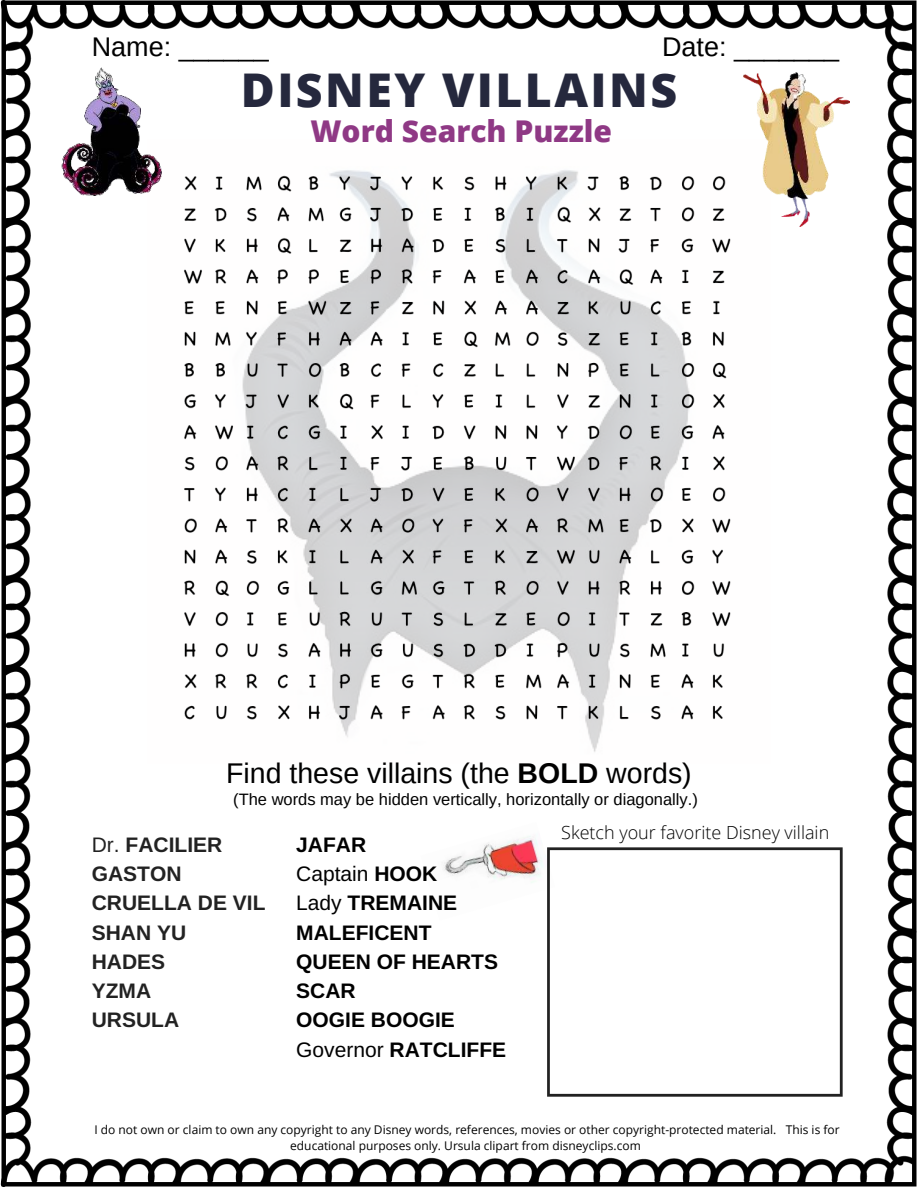
<style>
.page{position:relative;width:918px;height:1188px;background:#fff}
.page>*{position:absolute;margin:0;border:0;box-sizing:border-box;transform-origin:0 0}
.t1{font:800 46.5px "Open Sans";letter-spacing:.05em;color:#25283d}
.t2{font:800 30px "Open Sans";color:#8f3985}
.t3{font:28.5px "Arimo";color:#000}
.t4{font:27px "Arimo";color:#000}
.t5{font:700 21px/29.2px "Arimo";color:#000}
.t6{font:700 21px/29.2px "Arimo";color:#222}
.t7{font:300 18px "Open Sans";color:#000}
.t8{font:16.5px "Arimo";color:#000}
.t9{font:12px/16px "Open Sans";color:#000;text-align:center}
.s1{font-weight:700}
.s2{font-weight:400}
</style>
<div class="page">
<img style="left:0;top:0;width:917px;height:1187px">
<img style="left:421px;top:822px;width:134px;height:99px">
<svg style="left:547px;top:847px;width:296px;height:250px"></svg>
<img style="left:147px;top:140px;width:624px;height:623px">
<img style="left:744px;top:72px;width:106px;height:154px">
<img style="left:61px;top:67px;width:100px;height:129px">
<h3 class="t4" style="left:92px;top:29px;width:179px">Name: ______</h3>
<h3 class="t4" style="left:662px;top:29px;width:179px">Date: _______</h3>
<h1 class="t1" style="left:241px;top:54px;width:438px">DISNEY VILLAINS</h1>
<h2 class="t2" style="left:310px;top:109px;width:303px">Word Search Puzzle</h2>
<h3 class="t3" style="left:226px;top:755px;width:467px">Find these villains (the <span class="s1">BOLD</span> words)</h3>
<h3 class="t8" style="left:233px;top:789px;width:466px">(The words may be hidden vertically, horizontally or diagonally.)</h3>
<h3 class="t7" style="left:561px;top:821px;width:270px">Sketch your favorite Disney villain</h3>
<h3 class="t6" style="left:92px;top:830px;width:175px"><span class="s2">Dr.</span> FACILIER<br>GASTON<br>CRUELLA DE VIL<br>SHAN YU<br>HADES<br>YZMA<br>URSULA</h3>
<h3 class="t5" style="left:296px;top:830px;width:211px">JAFAR<br><span class="s2">Captain</span> HOOK<br><span class="s2">Lady</span> TREMAINE<br>MALEFICENT<br>QUEEN OF HEARTS<br>SCAR<br>OOGIE BOOGIE<br><span class="s2">Governor</span> RATCLIFFE</h3>
<p class="t9" style="left:94px;top:1122px;width:747px">I do not own or claim to own any copyright to any Disney words, references, movies or other copyright-protected material. This is for educational purposes only. Ursula clipart from disneyclips.com</p>
</div>
